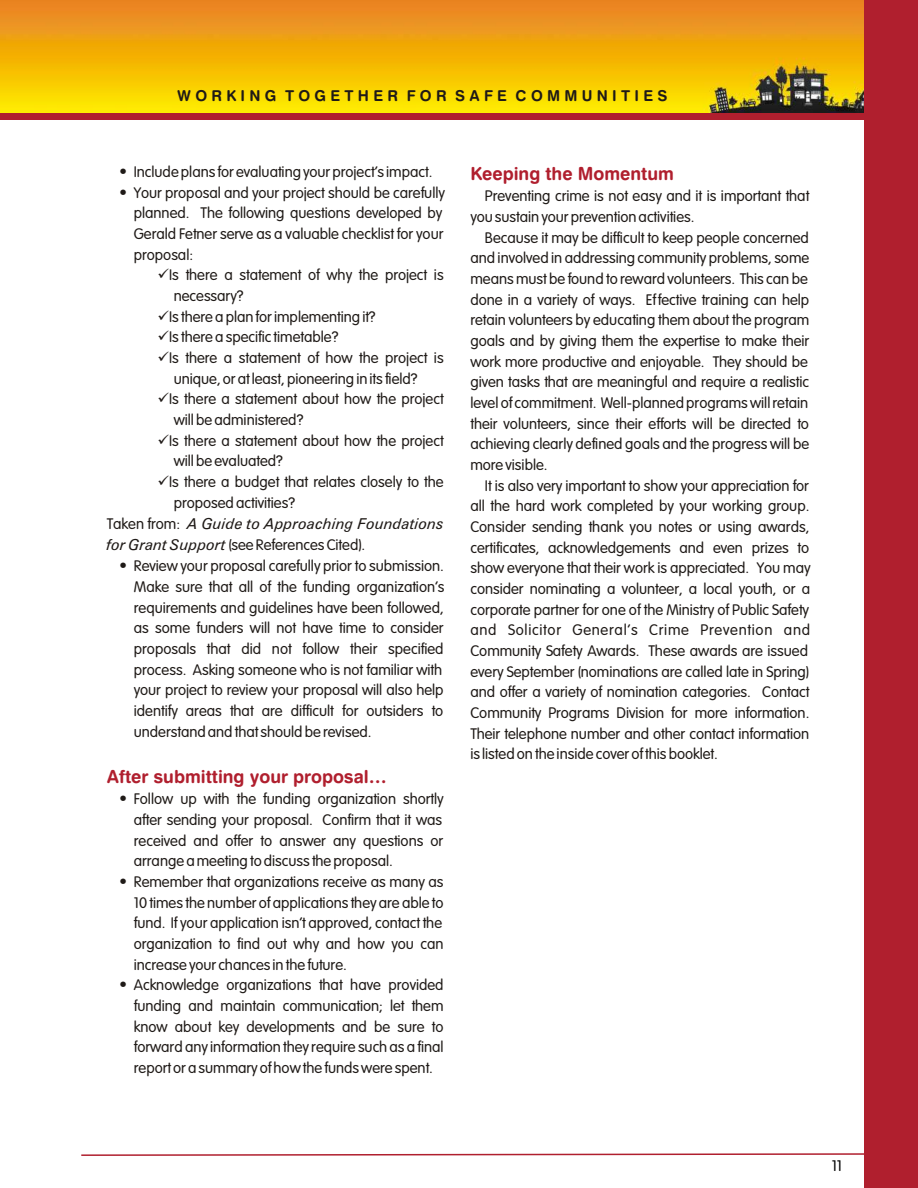
<style>
.page{position:relative;width:918px;height:1188px;background:#fff}
.page>*{position:absolute;margin:0;border:0;box-sizing:border-box;transform-origin:0 0}
.t1{font:18px "Swis 721 Bd Rnd BT";color:#b01f2e}
.t2{font:15px/20.7px "VAG Rounded Lt";color:#1f1a17}
.t3{font:italic 15px "Zurich BT";color:#1f1a17}
.t4{font:15px "Swis 721 Bd Rnd BT";letter-spacing:.285em;color:#1f1a17}
.t5{font:15px "VAG Rounded Lt";color:#000}
.s1{font-family:"VAG Rounded Lt";font-style:normal}
.s2{font-family:"Zurich BT";font-style:italic}
</style>
<div class="page">
<img style="left:0;top:0;width:864px;height:114px">
<div style="left:864px;top:0;width:54px;height:1188px;background:#b01f2e"></div>
<div style="left:0;top:114px;width:866px;height:6px;background:#b01f2e"></div>
<svg style="left:81px;top:1153px;width:783px;height:3px"></svg>
<p class="t4" style="left:177px;top:90px;width:492px">WORKING TOGETHER FOR SAFE COMMUNITIES</p>
<p class="t2" style="left:134px;top:163px;width:312px">Include plans for evaluating your project's impact.<br>Your proposal and your project should be carefully planned. The following questions developed by Gerald Fetner serve as a valuable checklist for your proposal:</p>
<p class="t2" style="left:174px;top:266px;width:271px;text-indent:-16px">✓Is there a statement of why the project is necessary?</p>
<p class="t2" style="left:157px;top:307px;width:220px">✓Is there a plan for implementing it?</p>
<p class="t2" style="left:157px;top:328px;width:182px">✓Is there a specific timetable?</p>
<p class="t2" style="left:174px;top:348px;width:271px;text-indent:-16px">✓Is there a statement of how the project is unique, or at least, pioneering in its field?</p>
<p class="t2" style="left:174px;top:390px;width:271px;text-indent:-16px">✓Is there a statement about how the project will be administered?</p>
<p class="t2" style="left:174px;top:431px;width:271px;text-indent:-16px">✓Is there a statement about how the project will be evaluated?</p>
<p class="t2" style="left:174px;top:472px;width:271px;text-indent:-16px">✓Is there a budget that relates closely to the proposed activities?</p>
<p class="t3" style="left:107px;top:518px;width:339px"><span class="s1">Taken from:</span> A Guide to Approaching Foundations</p>
<p class="t2" style="left:134px;top:536px;width:312px;text-indent:-27px"><span class="s2">for Grant Support</span> (see References Cited).<br>Review your proposal carefully prior to submission.<br>Make sure that all of the funding organization's requirements and guidelines have been followed, as some funders will not have time to consider proposals that did not follow their specified process. Asking someone who is not familiar with your project to review your proposal will also help identify areas that are difficult for outsiders to understand and that should be revised.</p>
<p class="t1" style="left:107px;top:769px;width:281px">After submitting your proposal…</p>
<p class="t2" style="left:134px;top:790px;width:311px">Follow up with the funding organization shortly after sending your proposal. Confirm that it was received and offer to answer any questions or arrange a meeting to discuss the proposal.<br>Remember that organizations receive as many as 10 times the number of applications they are able to fund. If your application isn't approved, contact the organization to find out why and how you can increase your chances in the future.<br>Acknowledge organizations that have provided funding and maintain communication; let them know about key developments and be sure to forward any information they require such as a final report or a summary of how the funds were spent.</p>
<p class="t1" style="left:470px;top:166px;width:205px">Keeping the Momentum</p>
<p class="t2" style="left:470px;top:187px;width:340px;text-indent:15px">Preventing crime is not easy and it is important that you sustain your prevention activities.</p>
<p class="t2" style="left:470px;top:228px;width:340px;text-align:justify;text-indent:15px">Because it may be difficult to keep people concerned and involved in addressing community problems, some means must be found to reward volunteers. This can be done in a variety of ways. Effective training can help retain volunteers by educating them about the program goals and by giving them the expertise to make their work more productive and enjoyable. They should be given tasks that are meaningful and require a realistic level of commitment. Well-planned programs will retain their volunteers, since their efforts will be directed to achieving clearly defined goals and the progress will be more visible.</p>
<p class="t2" style="left:470px;top:476px;width:342px;text-indent:15px">It is also very important to show your appreciation for all the hard work completed by your working group.<br>Consider sending thank you notes or using awards, certificates, acknowledgements and even prizes to show everyone that their work is appreciated. You may consider nominating a volunteer, a local youth, or a corporate partner for one of the Ministry of Public Safety and Solicitor General's Crime Prevention and Community Safety Awards. These awards are issued every September (nominations are called late in Spring) and offer a variety of nomination categories. Contact Community Programs Division for more information.<br>Their telephone number and other contact information is listed on the inside cover of this booklet.</p>
<p class="t5" style="left:832px;top:1159px;width:12px">11</p>
</div>
